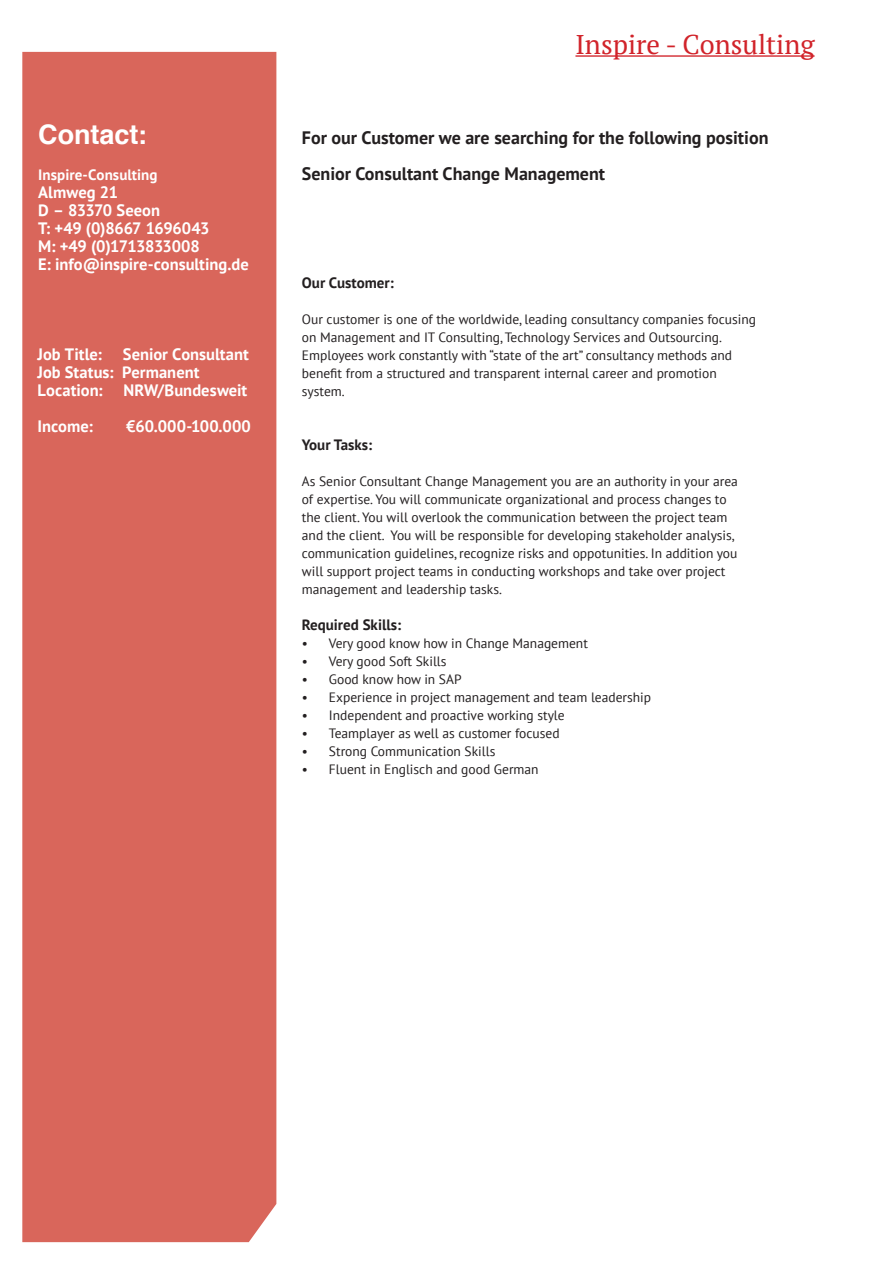
<style>
.page{position:relative;width:893px;height:1263px;background:#fff}
.page>*{position:absolute;margin:0;border:0;box-sizing:border-box;transform-origin:0 0}
.Body_Text{font:27px "PT Serif";color:#d1232a}
.Body_Text_White{font:700 27px "Helvetica";color:#fff}
.Body_Text-2{font:700 18px "PT Sans";color:#231f20}
.Body_Text_White-2{font:700 16.5px "PT Sans";color:#fff}
.Body_Text_White-3{font:700 16.5px "PT Sans";letter-spacing:-.02em;color:#fff}
.Body_Text_White-4{font:700 16.5px "PT Sans";letter-spacing:-.025em;color:#fff}
.Body_Text-3{font:700 15px "PT Sans";color:#231f20}
.Body_Text_White-5{font:700 15px "PT Sans";letter-spacing:.005em;color:#fff}
.Body_Text-4{font:13.5px/18px "PT Sans";color:#231f20}
</style>
<div class="page">
<div style="left:22px;top:52px;width:254px;height:1190px;background:#d9665b"></div>
<hr style="left:575px;top:55px;width:240px;height:2px;background:#d1232a">
<p class="Body_Text_White" style="left:38px;top:113px;width:110px">Contact:</p>
<p class="Body_Text_White-5" style="left:38px;top:165px;width:121px">Inspire-Consulting</p>
<p class="Body_Text_White-2" style="left:38px;top:181px;width:81px">Almweg 21</p>
<p class="Body_Text_White-2" style="left:38px;top:199px;width:123px">D – 83370 Seeon</p>
<p class="Body_Text_White-3" style="left:38px;top:217px;width:173px">T: +49 (0)8667 1696043</p>
<p class="Body_Text_White-4" style="left:38px;top:235px;width:163px">M: +49 (0)1713833008</p>
<p class="Body_Text_White-2" style="left:38px;top:253px;width:212px">E: info@inspire-consulting.de</p>
<p class="Body_Text_White-2" style="left:38px;top:343px;width:66px">Job Title:</p>
<p class="Body_Text_White-2" style="left:123px;top:343px;width:128px">Senior Consultant</p>
<p class="Body_Text_White-2" style="left:38px;top:361px;width:164px">Job Status: Permanent</p>
<p class="Body_Text_White-2" style="left:38px;top:379px;width:67px">Location:</p>
<p class="Body_Text_White-2" style="left:124px;top:379px;width:125px">NRW/Bundesweit</p>
<p class="Body_Text_White-2" style="left:38px;top:415px;width:57px">Income:</p>
<p class="Body_Text_White-2" style="left:126px;top:415px;width:126px">€60.000-100.000</p>
<p class="Body_Text" style="left:575px;top:27px;width:241px">Inspire - Consulting</p>
<p class="Body_Text-2" style="left:302px;top:126px;width:468px">For our Customer we are searching for the following position</p>
<p class="Body_Text-2" style="left:302px;top:162px;width:305px">Senior Consultant Change Management</p>
<p class="Body_Text-3" style="left:302px;top:273px;width:93px">Our Customer:</p>
<p class="Body_Text-4" style="left:302px;top:310px;width:456px">Our customer is one of the worldwide, leading consultancy companies focusing on Management and IT Consulting, Technology Services and Outsourcing.</p>
<p class="Body_Text-4" style="left:302px;top:346px;width:432px">Employees work constantly with “state of the art” consultancy methods and benefit from a structured and transparent internal career and promotion system.</p>
<p class="Body_Text-3" style="left:302px;top:435px;width:72px">Your Tasks:</p>
<p class="Body_Text-4" style="left:302px;top:472px;width:438px">As Senior Consultant Change Management you are an authority in your area of expertise. You will communicate organizational and process changes to the client. You will overlook the communication between the project team and the client. You will be responsible for developing stakeholder analysis, communication guidelines, recognize risks and oppotunities. In addition you will support project teams in conducting workshops and take over project management and leadership tasks.</p>
<p class="Body_Text-3" style="left:302px;top:615px;width:101px">Required Skills:</p>
<p class="Body_Text-4" style="left:302px;top:634px;width:287px">• Very good know how in Change Management</p>
<p class="Body_Text-4" style="left:302px;top:652px;width:146px">• Very good Soft Skills</p>
<p class="Body_Text-4" style="left:302px;top:670px;width:161px">• Good know how in SAP</p>
<p class="Body_Text-4" style="left:302px;top:688px;width:351px">• Experience in project management and team leadership</p>
<p class="Body_Text-4" style="left:302px;top:706px;width:264px">• Independent and proactive working style</p>
<p class="Body_Text-4" style="left:302px;top:724px;width:259px">• Teamplayer as well as customer focused</p>
<p class="Body_Text-4" style="left:302px;top:742px;width:195px">• Strong Communication Skills</p>
<p class="Body_Text-4" style="left:302px;top:760px;width:238px">• Fluent in Englisch and good German</p>
</div>
